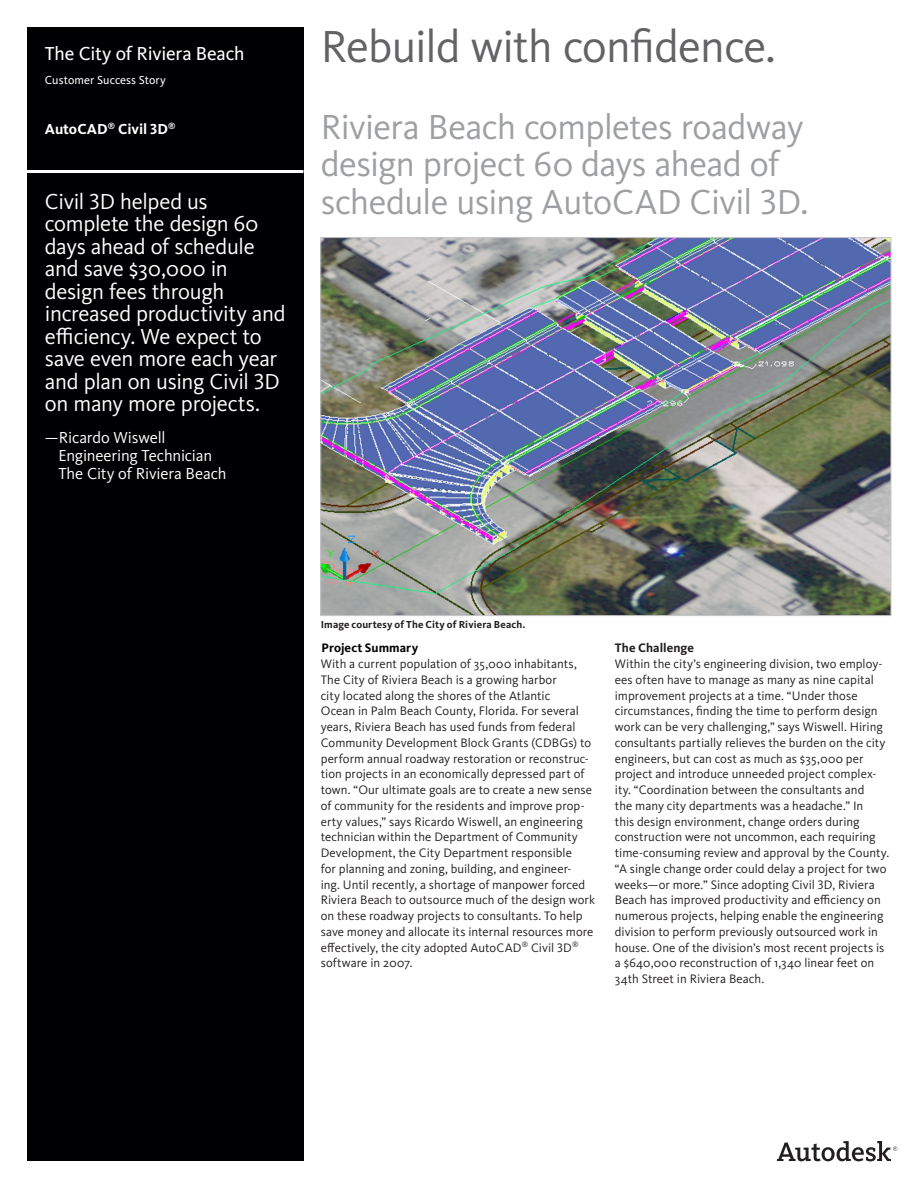
<style>
.page{position:relative;width:918px;height:1188px;background:#fff}
.page>*{position:absolute;margin:0;border:0;box-sizing:border-box;transform-origin:0 0}
.Cover_-_Headline{font:46.5px "Kievit Pro";letter-spacing:-.02em;color:#636366}
.Cover_-_Subhead{font:36px/37.5px "Kievit Pro";letter-spacing:-.015em;color:#9d9fa2}
.Quote_-_Front_Sideba{font:22.5px/22.5px "Kievit Pro";letter-spacing:-.015em;color:#fff}
.Sidebar_-_Customer_N{font:19.5px "Kievit Pro";letter-spacing:-.01em;color:#fff}
.Quote_-_Attribution{font:16.5px "Kievit Pro";letter-spacing:-.01em;color:#fff}
.Sidebar_-_Product_Na{font:700 15px "Kievit Pro";letter-spacing:-.005em;color:#fff}
.Body_-_Text{font:12.75px/15.8px "Kievit Pro";color:#231f20}
.Body_-_Subhead{font:700 12.75px "Kievit Pro";letter-spacing:.005em;color:#000002}
.Sidebar_-_Customer_S{font:12px "Kievit Pro";letter-spacing:.005em;color:#fff}
.Common_-_caption_hea{font:700 10.5px "Kievit Pro";letter-spacing:.01em;color:#231f20}
.s1{font-weight:700}
</style>
<div class="page">
<img style="left:323px;top:239px;width:566px;height:375px">
<div style="left:27px;top:27px;width:276px;height:1134px;background:#000002"></div>
<hr style="left:27px;top:170px;width:276px;height:3px;background:#fff">
<svg style="left:777px;top:1141px;width:120px;height:20px"></svg>
<p class="Sidebar_-_Customer_N" style="left:45px;top:41px;width:201px">The City of Riviera Beach</p>
<p class="Sidebar_-_Customer_S" style="left:45px;top:73px;width:123px">Customer Success Story</p>
<p class="Sidebar_-_Product_Na" style="left:45px;top:119px;width:132px">AutoCAD<sup>®</sup> Civil 3D<sup>®</sup></p>
<p class="Quote_-_Front_Sideba" style="left:45px;top:190px;width:242px">Civil 3D helped us complete the design 60 days ahead of schedule and save $30,000 in design fees through increased productivity and efficiency. We expect to save even more each year and plan on using Civil 3D on many more projects.</p>
<p class="Quote_-_Attribution" style="left:45px;top:427px;width:122px">—Ricardo Wiswell</p>
<p class="Quote_-_Attribution" style="left:58px;top:445px;width:155px">Engineering Technician</p>
<p class="Quote_-_Attribution" style="left:58px;top:463px;width:170px">The City of Riviera Beach</p>
<p class="Cover_-_Headline" style="left:321px;top:19px;width:457px">Rebuild with confidence.</p>
<p class="Cover_-_Subhead" style="left:321px;top:108px;width:489px">Riviera Beach completes roadway design project 60 days ahead of schedule using AutoCAD Civil 3D.</p>
<p class="Common_-_caption_hea" style="left:321px;top:619px;width:206px">Image courtesy of The City of Riviera Beach.</p>
<p class="Body_-_Subhead" style="left:322px;top:640px;width:98px">Project Summary</p>
<p class="Body_-_Text" style="left:321px;top:656px;width:276px">With a current population of 35,000 inhabitants, The City of Riviera Beach is a growing harbor<br>city located along the shores of the Atlantic<br>Ocean in Palm Beach County, Florida. For several years, Riviera Beach has used funds from federal Community Development Block Grants (CDBGs) to perform annual roadway restoration or reconstruc&shy;tion projects in an economically depressed part of town. “Our ultimate goals are to create a new sense of community for the residents and improve prop&shy;erty values,” says Ricardo Wiswell, an engineering technician within the Department of Community Development, the City Department responsible<br>for planning and zoning, building, and engineer-<br>ing. Until recently, a shortage of manpower forced Riviera Beach to outsource much of the design work on these roadway projects to consultants. To help save money and allocate its internal resources more effectively, the city adopted AutoCAD<sup>®</sup> Civil 3D<sup>® </sup>software in 2007.</p>
<p class="Body_-_Text" style="left:615px;top:640px;width:276px"><span class="s1">The Challenge<br></span>Within the city’s engineering division, two employ&shy;ees often have to manage as many as nine capital improvement projects at a time. “Under those circumstances, finding the time to perform design work can be very challenging,” says Wiswell. Hiring consultants partially relieves the burden on the city engineers, but can cost as much as $35,000 per project and introduce unneeded project complex&shy;ity. “Coordination between the consultants and<br>the many city departments was a headache.” In<br>this design environment, change orders during construction were not uncommon, each requiring time-consuming review and approval by the County. “A single change order could delay a project for two weeks—or more.” Since adopting Civil 3D, Riviera Beach has improved productivity and efficiency on numerous projects, helping enable the engineering division to perform previously outsourced work in house. One of the division’s most recent projects is a $640,000 reconstruction of 1,340 linear feet on 34th Street in Riviera Beach.</p>
</div>
